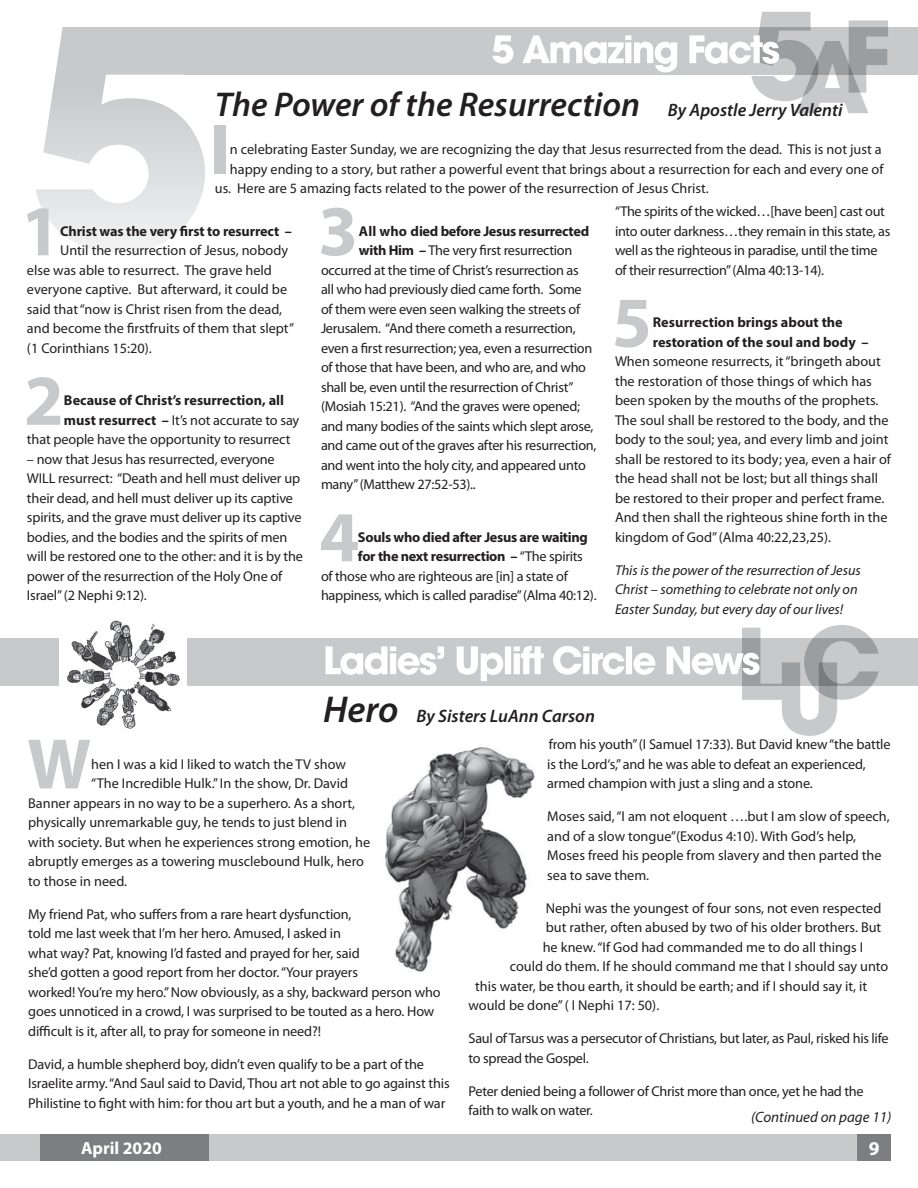
<style>
.page{position:relative;width:918px;height:1188px;background:#fff}
.page>*{position:absolute;margin:0;border:0;box-sizing:border-box;transform-origin:0 0}
.t1{font:700 72.15px "Myriad Pro";color:#c7c9cb}
.t2{font:italic 600 34.5px "Myriad Pro";color:#231f20}
.t3{font:700 19.5px "Myriad Pro";color:#fff}
.t4{font:italic 600 18px "Myriad Pro";color:#231f20}
.t5{font:700 17.55px "Myriad Pro";color:#fff}
.t6{font:italic 15px "Myriad Pro";color:#231f20}
.t7{font:14.25px/19.5px "Myriad Pro";letter-spacing:-.01em;color:#231f20}
.t8{font:700 14.25px/19.5px "Myriad Pro";letter-spacing:-.01em;color:#231f20}
.t9{font:italic 14.25px/19.5px "Myriad Pro";color:#231f20}
.s1{font-size:18px}
.s2{font-weight:700}
.s3{font-weight:400}
.s4{font-size:37.5px}
</style>
<div class="page">
<div style="left:0;top:1134px;width:891px;height:27px;background:#c7c9cb"></div>
<div style="left:40px;top:1134px;width:169px;height:27px;background:#7c7e81"></div>
<div style="left:857px;top:1134px;width:34px;height:27px;background:#7c7e81"></div>
<svg style="left:36px;top:27px;width:169px;height:226px"></svg>
<div style="left:184px;top:27px;width:734px;height:47px;background:#c7c9cb"></div>
<svg style="left:492px;top:12px;width:396px;height:101px"></svg>
<div style="left:0;top:639px;width:918px;height:47px;background:#c7c9cb"></div>
<svg style="left:326px;top:625px;width:553px;height:111px"></svg>
<img style="left:59px;top:620px;width:128px;height:109px">
<img style="left:385px;top:747px;width:150px;height:225px">
<h2 class="t2" style="left:215px;top:82px;width:629px">The Power of the Resurrection <span class="s1">By Apostle Jerry Valenti</span></h2>
<h1 class="t1" style="left:210px;top:102px;width:22px">I</h1>
<p class="t7" style="left:230px;top:139px;width:653px">n celebrating Easter Sunday, we are recognizing the day that Jesus resurrected from the dead. This is not just a</p>
<p class="t7" style="left:230px;top:159px;width:655px">happy ending to a story, but rather a powerful event that brings about a resurrection for each and every one of</p>
<p class="t7" style="left:215px;top:178px;width:495px">us. Here are 5 amazing facts related to the power of the resurrection of Jesus Christ.</p>
<h1 class="t1" style="left:21px;top:184px;width:42px">1</h1>
<p class="t8" style="left:60px;top:221px;width:233px">Christ was the very first to resurrect –</p>
<p class="t7" style="left:27px;top:241px;width:269px;text-indent:33px">Until the resurrection of Jesus, nobody else was able to resurrect. The grave held everyone captive. But afterward, it could be said that “now is Christ risen from the dead, and become the firstfruits of them that slept” (1 Corinthians 15:20).</p>
<h1 class="t1" style="left:24px;top:353px;width:42px">2</h1>
<p class="t8" style="left:64px;top:390px;width:222px">Because of Christ’s resurrection, all</p>
<p class="t7" style="left:64px;top:410px;width:237px"><span class="s2">must resurrect –</span> It’s not accurate to say</p>
<p class="t7" style="left:27px;top:430px;width:265px">that people have the opportunity to resurrect</p>
<p class="t7" style="left:27px;top:449px;width:277px">– now that Jesus has resurrected, everyone WILL resurrect: “Death and hell must deliver up their dead, and hell must deliver up its captive spirits, and the grave must deliver up its captive bodies, and the bodies and the spirits of men will be restored one to the other: and it is by the power of the resurrection of the Holy One of Israel” (2 Nephi 9:12).</p>
<h1 class="t1" style="left:318px;top:184px;width:42px">3</h1>
<p class="t8" style="left:359px;top:221px;width:232px">All who died before Jesus resurrected</p>
<p class="t7" style="left:359px;top:241px;width:215px"><span class="s2">with Him –</span> The very first resurrection</p>
<p class="t7" style="left:321px;top:260px;width:259px">occurred at the time of Christ’s resurrection as</p>
<p class="t7" style="left:321px;top:280px;width:262px">all who had previously died came forth. Some</p>
<p class="t7" style="left:321px;top:299px;width:261px">of them were even seen walking the streets of</p>
<p class="t7" style="left:321px;top:319px;width:256px">Jerusalem. “And there cometh a resurrection,</p>
<p class="t7" style="left:321px;top:338px;width:273px">even a first resurrection; yea, even a resurrection</p>
<p class="t7" style="left:321px;top:357px;width:267px">of those that have been, and who are, and who</p>
<p class="t7" style="left:321px;top:377px;width:254px">shall be, even until the resurrection of Christ”</p>
<p class="t7" style="left:321px;top:396px;width:261px">(Mosiah 15:21). “And the graves were opened;</p>
<p class="t7" style="left:321px;top:416px;width:274px">and many bodies of the saints which slept arose,</p>
<p class="t7" style="left:321px;top:435px;width:277px">and came out of the graves after his resurrection,</p>
<p class="t7" style="left:321px;top:455px;width:266px">and went into the holy city, and appeared unto</p>
<p class="t7" style="left:321px;top:474px;width:156px">many” (Matthew 27:52-53)..</p>
<h1 class="t1" style="left:319px;top:490px;width:42px">4</h1>
<p class="t8" style="left:358px;top:527px;width:232px">Souls who died after Jesus are waiting</p>
<p class="t8" style="left:358px;top:546px;width:227px">for the next resurrection – <span class="s3">“The spirits</span></p>
<p class="t7" style="left:321px;top:566px;width:248px">of those who are righteous are [in] a state of</p>
<p class="t7" style="left:321px;top:586px;width:277px">happiness, which is called paradise” (Alma 40:12).</p>
<p class="t7" style="left:615px;top:202px;width:277px">“The spirits of the wicked…[have been] cast out into outer darkness…they remain in this state, as well as the righteous in paradise, until the time of their resurrection” (Alma 40:13-14).</p>
<h1 class="t1" style="left:612px;top:275px;width:42px">5</h1>
<p class="t8" style="left:653px;top:312px;width:218px">Resurrection brings about the restoration of the soul and body –</p>
<p class="t7" style="left:615px;top:352px;width:278px">When someone resurrects, it “bringeth about the restoration of those things of which has been spoken by the mouths of the prophets.<br>The soul shall be restored to the body, and the body to the soul; yea, and every limb and joint shall be restored to its body; yea, even a hair of the head shall not be lost; but all things shall be restored to their proper and perfect frame.<br>And then shall the righteous shine forth in the kingdom of God” (Alma 40:22,23,25).</p>
<p class="t9" style="left:615px;top:560px;width:247px">This is the power of the resurrection of Jesus<br>Christ – something to celebrate not only on<br>Easter Sunday, but every day of our lives!</p>
<p class="t4" style="left:323px;top:705px;width:273px"><span class="s4">Hero</span> By Sisters LuAnn Carson</p>
<h1 class="t1" style="left:27px;top:717px;width:66px">W</h1>
<p class="t7" style="left:91px;top:754px;width:256px">hen I was a kid I liked to watch the TV show</p>
<p class="t7" style="left:91px;top:774px;width:259px">“The Incredible Hulk.” In the show, Dr. David</p>
<p class="t7" style="left:28px;top:793px;width:328px">Banner appears in no way to be a superhero. As a short,</p>
<p class="t7" style="left:28px;top:813px;width:320px">physically unremarkable guy, he tends to just blend in</p>
<p class="t7" style="left:28px;top:832px;width:343px">with society. But when he experiences strong emotion, he</p>
<p class="t7" style="left:28px;top:852px;width:337px">abruptly emerges as a towering musclebound Hulk, hero</p>
<p class="t7" style="left:28px;top:871px;width:101px">to those in need.</p>
<p class="t7" style="left:28px;top:904px;width:414px">My friend Pat, who suffers from a rare heart dysfunction,<br>told me last week that I’m her hero. Amused, I asked in<br>what way? Pat, knowing I’d fasted and prayed for her, said<br>she’d gotten a good report from her doctor. “Your prayers<br>worked! You’re my hero.” Now obviously, as a shy, backward person who goes unnoticed in a crowd, I was surprised to be touted as a hero. How difficult is it, after all, to pray for someone in need?!</p>
<p class="t7" style="left:28px;top:1054px;width:423px">David, a humble shepherd boy, didn’t even qualify to be a part of the<br>Israelite army. “And Saul said to David, Thou art not able to go against this<br>Philistine to fight with him: for thou art but a youth, and he a man of war</p>
<p class="t7" style="left:547px;top:735px;width:345px">from his youth” (I Samuel 17:33). But David knew “the battle is the Lord‘s,” and he was able to defeat an experienced, armed champion with just a sling and a stone.</p>
<p class="t7" style="left:547px;top:807px;width:344px">Moses said, “I am not eloquent ….but I am slow of speech, and of a slow tongue”(Exodus 4:10). With God’s help, Moses freed his people from slavery and then parted the sea to save them.</p>
<p class="t7" style="left:546px;top:898px;width:337px">Nephi was the youngest of four sons, not even respected</p>
<p class="t7" style="left:546px;top:918px;width:337px">but rather, often abused by two of his older brothers. But</p>
<p class="t7" style="left:543px;top:937px;width:322px">he knew. “If God had commanded me to do all things I</p>
<p class="t7" style="left:510px;top:957px;width:380px">could do them. If he should command me that I should say unto</p>
<p class="t7" style="left:475px;top:976px;width:393px">this water, be thou earth, it should be earth; and if I should say it, it</p>
<p class="t7" style="left:469px;top:996px;width:192px">would be done” ( I Nephi 17: 50).</p>
<p class="t7" style="left:469px;top:1029px;width:421px">Saul of Tarsus was a persecutor of Christians, but later, as Paul, risked his life to spread the Gospel.</p>
<p class="t7" style="left:469px;top:1081px;width:397px">Peter denied being a follower of Christ more than once, yet he had the faith to walk on water.</p>
<p class="t6" style="left:751px;top:1108px;width:142px">(Continued on page 11)</p>
<p class="t5" style="left:81px;top:1137px;width:82px">April 2020</p>
<h3 class="t3" style="left:869px;top:1136px;width:12px">9</h3>
</div>
